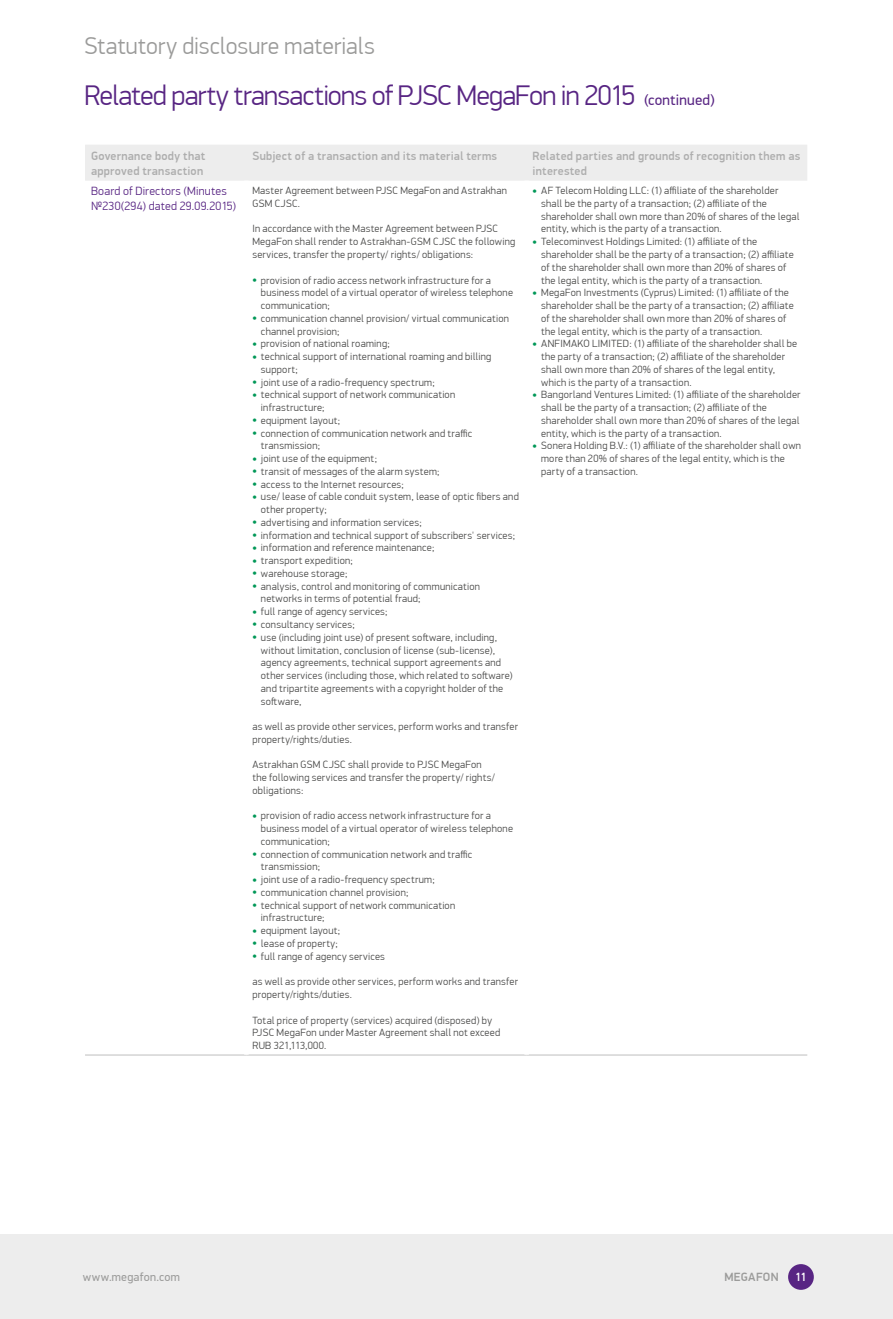
<style>
.page{position:relative;width:893px;height:1319px;background:#fff}
.page>*{position:absolute;margin:0;border:0;box-sizing:border-box;transform-origin:0 0}
.t1{font:300 28.5px "PF Din Display Pro";letter-spacing:-.025em;color:#582583}
.t2{font:300 24px "PF Din Display Pro";color:#9b9b9a}
.Fin_Table_Header{font:500 12px/15px "PF Din Display Pro";letter-spacing:.025em;color:#adadad}
.Governance{font:300 12px/14.2px "PF Din Display Pro";letter-spacing:.02em;color:#582583}
.t3{font:12px "PF Din Display Pro";letter-spacing:.025em;color:#9b9b9a}
.t4{font:500 12px "PF Din Display Pro";letter-spacing:.025em;color:#9b9b9a}
.t5{font:500 12px "PF Din Display Pro";color:#fff}
.Appendix_text{font:300 10.5px/12.8px "PF Din Display Pro";letter-spacing:.025em;color:#4a4a49}
.s1{font-weight:400;font-size:15px}
.s2{font-size:5.25px;color:#009757}
</style>
<div class="page">
<div style="left:0;top:1233px;width:893px;height:85px;background:#ededed"></div>
<div style="left:788px;top:1263px;width:26px;height:26px;background:#582583;border-radius:50%"></div>
<div style="left:85px;top:145px;width:722px;height:36px;background:#ededed"></div>
<hr style="left:85px;top:1054px;width:161px;height:1px;background:#bebebe">
<hr style="left:246px;top:1054px;width:281px;height:1px;background:#bebebe">
<hr style="left:527px;top:1054px;width:280px;height:1px;background:#bebebe">
<h2 class="t2" style="left:85px;top:32px;width:292px">Statutory disclosure materials</h2>
<h1 class="t1" style="left:85px;top:78px;width:632px">Related party transactions of PJSC MegaFon in 2015 <span class="s1">(continued)</span></h1>
<p class="Fin_Table_Header" style="left:91px;top:148px;width:116px">Governance body that approved transaction</p>
<p class="Fin_Table_Header" style="left:252px;top:148px;width:246px">Subject of a transaction and its material terms</p>
<p class="Fin_Table_Header" style="left:533px;top:148px;width:269px">Related parties and grounds of recognition them as interested</p>
<p class="Governance" style="left:91px;top:184px;width:147px">Board of Directors (Minutes №230(294) dated 29.09.2015)</p>
<p class="Appendix_text" style="left:252px;top:184px;width:256px">Master Agreement between PJSC MegaFon and Astrakhan<br>GSM CJSC.</p>
<p class="Appendix_text" style="left:252px;top:223px;width:264px">In accordance with the Master Agreement between PJSC<br>MegaFon shall render to Astrakhan-GSM CJSC the following services, transfer the property/ rights/ obligations:</p>
<p class="Appendix_text" style="left:261px;top:274px;width:254px;text-indent:-9px"><span class="s2">●</span> provision of radio access network infrastructure for a business model of a virtual operator of wireless telephone communication;</p>
<p class="Appendix_text" style="left:261px;top:312px;width:250px;text-indent:-9px"><span class="s2">●</span> communication channel provision/ virtual communication channel provision;</p>
<p class="Appendix_text" style="left:252px;top:337px;width:139px"><span class="s2">●</span> provision of national roaming;</p>
<p class="Appendix_text" style="left:261px;top:350px;width:232px;text-indent:-9px"><span class="s2">●</span> technical support of international roaming and billing support;</p>
<p class="Appendix_text" style="left:252px;top:376px;width:184px"><span class="s2">●</span> joint use of a radio-frequency spectrum;</p>
<p class="Appendix_text" style="left:261px;top:388px;width:196px;text-indent:-9px"><span class="s2">●</span> technical support of network communication infrastructure;</p>
<p class="Appendix_text" style="left:252px;top:414px;width:89px"><span class="s2">●</span> equipment layout;</p>
<p class="Appendix_text" style="left:261px;top:427px;width:213px;text-indent:-9px"><span class="s2">●</span> connection of communication network and traffic transmission;</p>
<p class="Appendix_text" style="left:252px;top:452px;width:126px"><span class="s2">●</span> joint use of the equipment;</p>
<p class="Appendix_text" style="left:252px;top:465px;width:189px"><span class="s2">●</span> transit of messages of the alarm system;</p>
<p class="Appendix_text" style="left:252px;top:478px;width:153px"><span class="s2">●</span> access to the Internet resources;</p>
<p class="Appendix_text" style="left:261px;top:490px;width:259px;text-indent:-9px"><span class="s2">●</span> use/ lease of cable conduit system, lease of optic fibers and other property;</p>
<p class="Appendix_text" style="left:252px;top:516px;width:171px"><span class="s2">●</span> advertising and information services;</p>
<p class="Appendix_text" style="left:252px;top:529px;width:264px"><span class="s2">●</span> information and technical support of subscribers' services;</p>
<p class="Appendix_text" style="left:252px;top:541px;width:184px"><span class="s2">●</span> information and reference maintenance;</p>
<p class="Appendix_text" style="left:252px;top:554px;width:102px"><span class="s2">●</span> transport expedition;</p>
<p class="Appendix_text" style="left:252px;top:567px;width:96px"><span class="s2">●</span> warehouse storage;</p>
<p class="Appendix_text" style="left:261px;top:580px;width:221px;text-indent:-9px"><span class="s2">●</span> analysis, control and monitoring of communication networks in terms of potential fraud;</p>
<p class="Appendix_text" style="left:252px;top:605px;width:137px"><span class="s2">●</span> full range of agency services;</p>
<p class="Appendix_text" style="left:252px;top:618px;width:104px"><span class="s2">●</span> consultancy services;</p>
<p class="Appendix_text" style="left:261px;top:631px;width:253px;text-indent:-9px"><span class="s2">●</span> use (including joint use) of present software, including, without limitation, conclusion of license (sub-license), agency agreements, technical support agreements and other services (including those, which related to software) and tripartite agreements with a copyright holder of the software,</p>
<p class="Appendix_text" style="left:252px;top:720px;width:267px">as well as provide other services, perform works and transfer property/rights/duties.</p>
<p class="Appendix_text" style="left:252px;top:758px;width:244px">Astrakhan GSM CJSC shall provide to PJSC MegaFon the following services and transfer the property/ rights/ obligations:</p>
<p class="Appendix_text" style="left:261px;top:809px;width:254px;text-indent:-9px"><span class="s2">●</span> provision of radio access network infrastructure for a business model of a virtual operator of wireless telephone communication;</p>
<p class="Appendix_text" style="left:261px;top:847px;width:213px;text-indent:-9px"><span class="s2">●</span> connection of communication network and traffic transmission;</p>
<p class="Appendix_text" style="left:252px;top:873px;width:184px"><span class="s2">●</span> joint use of a radio-frequency spectrum;</p>
<p class="Appendix_text" style="left:252px;top:886px;width:157px"><span class="s2">●</span> communication channel provision;</p>
<p class="Appendix_text" style="left:261px;top:898px;width:196px;text-indent:-9px"><span class="s2">●</span> technical support of network communication infrastructure;</p>
<p class="Appendix_text" style="left:252px;top:924px;width:89px"><span class="s2">●</span> equipment layout;</p>
<p class="Appendix_text" style="left:252px;top:937px;width:87px"><span class="s2">●</span> lease of property;</p>
<p class="Appendix_text" style="left:252px;top:949px;width:134px"><span class="s2">●</span> full range of agency services</p>
<p class="Appendix_text" style="left:252px;top:975px;width:267px">as well as provide other services, perform works and transfer property/rights/duties.</p>
<p class="Appendix_text" style="left:252px;top:1013px;width:249px">Total price of property (services) acquired (disposed) by<br>PJSC MegaFon under Master Agreement shall not exceed<br>RUB 321,113,000.</p>
<p class="Appendix_text" style="left:541px;top:184px;width:260px;text-indent:-9px"><span class="s2">●</span> AF Telecom Holding LLC: (1) affiliate of the shareholder shall be the party of a transaction; (2) affiliate of the shareholder shall own more than 20% of shares of the legal entity, which is the party of a transaction.</p>
<p class="Appendix_text" style="left:541px;top:235px;width:254px;text-indent:-9px"><span class="s2">●</span> Telecominvest Holdings Limited: (1) affiliate of the shareholder shall be the party of a transaction; (2) affiliate of the shareholder shall own more than 20% of shares of the legal entity, which is the party of a transaction.</p>
<p class="Appendix_text" style="left:541px;top:286px;width:254px;text-indent:-9px"><span class="s2">●</span> MegaFon Investments (Cyprus) Limited: (1) affiliate of the shareholder shall be the party of a transaction; (2) affiliate of the shareholder shall own more than 20% of shares of the legal entity, which is the party of a transaction.</p>
<p class="Appendix_text" style="left:541px;top:337px;width:258px;text-indent:-9px"><span class="s2">●</span> ANFIMAKO LIMITED: (1) affiliate of the shareholder shall be the party of a transaction; (2) affiliate of the shareholder shall own more than 20% of shares of the legal entity, which is the party of a transaction.</p>
<p class="Appendix_text" style="left:541px;top:388px;width:261px;text-indent:-9px"><span class="s2">●</span> Bangorland Ventures Limited: (1) affiliate of the shareholder shall be the party of a transaction; (2) affiliate of the shareholder shall own more than 20% of shares of the legal entity, which is the party of a transaction.</p>
<p class="Appendix_text" style="left:541px;top:439px;width:261px;text-indent:-9px"><span class="s2">●</span> Sonera Holding B.V.: (1) affiliate of the shareholder shall own more than 20% of shares of the legal entity, which is the party of a transaction.</p>
<p class="t3" style="left:83px;top:1269px;width:99px">www.megafon.com</p>
<p class="t4" style="left:724px;top:1269px;width:56px">MEGAFON</p>
<p class="t5" style="left:795px;top:1269px;width:13px">11</p>
</div>
